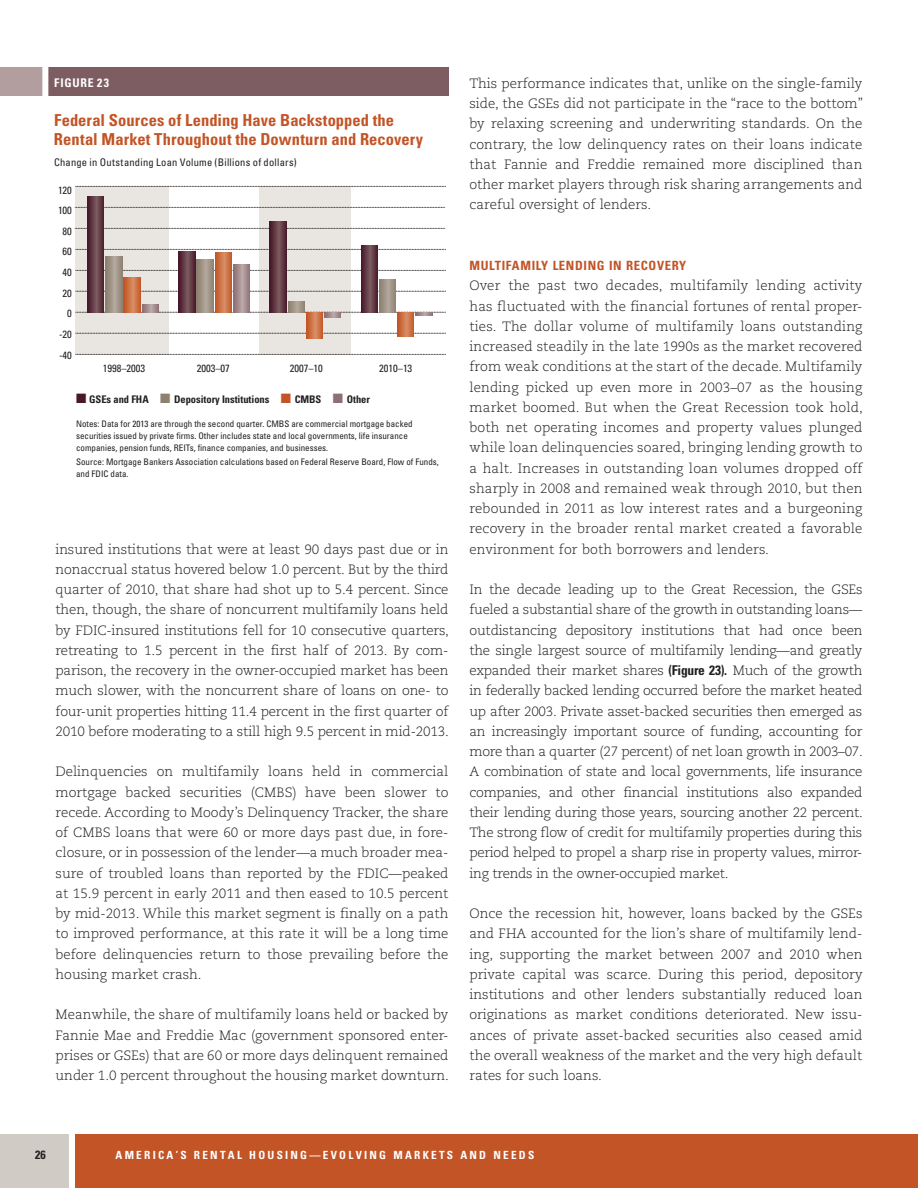
<style>
.page{position:relative;width:918px;height:1188px;background:#fff}
.page>*{position:absolute;margin:0;border:0;box-sizing:border-box;transform-origin:0 0}
.t1{font:700 condensed 16.5px/19.5px "Univers LT Std";letter-spacing:.005em;color:#c35426}
.body{font:300 13.5px/20.2px "Caecilia LT Std";color:#231f20;text-align:justify}
.Subhead{font:700 condensed 12.75px "Univers LT Std";letter-spacing:.05em;color:#c25426}
.t2{font:700 condensed 12px "Univers LT Std";letter-spacing:.06em;color:#fff}
.t3{font:700 condensed 12px "Univers LT Std";color:#231f20}
.t4{font:700 condensed 11.25px "Univers LT Std";letter-spacing:.2em;color:#fff}
.t5{font:condensed 10.5px "Univers LT Std";letter-spacing:.015em;color:#231f20}
.t6{font:700 condensed 10.5px "Univers LT Std";letter-spacing:-.005em;color:#231f20}
.t7{font:condensed 9px/12px "Univers LT Std";color:#231f20}
.s1{color:#48172b}
.s2{color:#8d8170}
.s3{color:#c35428}
.s4{color:#8d6f74}
.s5{font-family:"Univers LT Std";font-weight:700;font-stretch:condensed}
</style>
<div class="page">
<div style="left:0;top:1134px;width:918px;height:54px;background:#c25426"></div>
<div style="left:0;top:1134px;width:74px;height:54px;background:#d1cbc6"></div>
<div style="left:69px;top:1128px;width:6px;height:60px;background:#fff"></div>
<div style="left:75px;top:186px;width:94px;height:168px;background:#e9e5e0"></div>
<div style="left:260px;top:186px;width:91px;height:168px;background:#e9e5e0"></div>
<svg style="left:76px;top:354px;width:370px;height:1px"></svg>
<svg style="left:76px;top:249px;width:370px;height:1px"></svg>
<svg style="left:76px;top:270px;width:370px;height:1px"></svg>
<svg style="left:76px;top:291px;width:370px;height:1px"></svg>
<svg style="left:76px;top:312px;width:370px;height:1px"></svg>
<svg style="left:76px;top:333px;width:370px;height:1px"></svg>
<svg style="left:75px;top:228px;width:371px;height:1px"></svg>
<svg style="left:75px;top:207px;width:371px;height:1px"></svg>
<svg style="left:76px;top:186px;width:370px;height:1px"></svg>
<svg style="left:142px;top:304px;width:17px;height:8px"></svg>
<svg style="left:233px;top:265px;width:17px;height:47px"></svg>
<svg style="left:325px;top:312px;width:16px;height:6px"></svg>
<svg style="left:416px;top:312px;width:16px;height:4px"></svg>
<svg style="left:124px;top:278px;width:16px;height:34px"></svg>
<svg style="left:215px;top:253px;width:17px;height:59px"></svg>
<svg style="left:306px;top:312px;width:17px;height:26px"></svg>
<svg style="left:398px;top:312px;width:16px;height:25px"></svg>
<svg style="left:106px;top:257px;width:16px;height:55px"></svg>
<svg style="left:197px;top:259px;width:16px;height:53px"></svg>
<svg style="left:288px;top:302px;width:17px;height:10px"></svg>
<svg style="left:379px;top:280px;width:17px;height:32px"></svg>
<svg style="left:87px;top:196px;width:17px;height:116px;background:#603843"></svg>
<svg style="left:179px;top:251px;width:16px;height:61px"></svg>
<svg style="left:270px;top:222px;width:16px;height:90px"></svg>
<svg style="left:361px;top:245px;width:16px;height:67px"></svg>
<div style="left:0;top:67px;width:448px;height:29px;background:#7e5d62"></div>
<div style="left:0;top:67px;width:45px;height:29px;background:#b29d9f"></div>
<div style="left:42px;top:67px;width:6px;height:34px;background:#fff"></div>
<p class="t2" style="left:54px;top:75px;width:56px">FIGURE 23</p>
<p class="t1" style="left:54px;top:110px;width:371px">Federal Sources of Lending Have Backstopped the<br>Rental Market Throughout the Downturn and Recovery</p>
<p class="t5" style="left:54px;top:156px;width:244px">Change in Outstanding Loan Volume (Billions of dollars)</p>
<p class="t5" style="left:58px;top:183px;width:15px">120</p>
<p class="t5" style="left:58px;top:204px;width:15px">100</p>
<p class="t5" style="left:63px;top:224px;width:11px">80</p>
<p class="t5" style="left:63px;top:245px;width:11px">60</p>
<p class="t5" style="left:63px;top:266px;width:11px">40</p>
<p class="t5" style="left:63px;top:286px;width:11px">20</p>
<p class="t5" style="left:67px;top:307px;width:6px">0</p>
<p class="t5" style="left:59px;top:328px;width:14px">-20</p>
<p class="t5" style="left:59px;top:348px;width:14px">-40</p>
<p class="t5" style="left:103px;top:362px;width:44px">1998–2003</p>
<p class="t5" style="left:197px;top:362px;width:35px">2003–07</p>
<p class="t5" style="left:290px;top:362px;width:35px">2007–10</p>
<p class="t5" style="left:379px;top:362px;width:35px">2010–13</p>
<p class="t6" style="left:76px;top:393px;width:295px"><span class="s1">■</span> GSEs and FHA <span class="s2">■</span> Depository Institutions <span class="s3">■</span> CMBS <span class="s4">■</span> Other</p>
<p class="t7" style="left:76px;top:418px;width:338px">Notes: Data for 2013 are through the second quarter. CMBS are commercial mortgage backed securities issued by private firms. Other includes state and local governments, life insurance companies, pension funds, REITs, finance companies, and businesses.</p>
<p class="t7" style="left:76px;top:456px;width:364px">Source: Mortgage Bankers Association calculations based on Federal Reserve Board, Flow of Funds, and FDIC data.</p>
<p class="body" style="left:56px;top:539px;width:395px">insured institutions that were at least 90 days past due or in nonaccrual status hovered below 1.0 percent. But by the third quarter of 2010, that share had shot up to 5.4 percent. Since then, though, the share of noncurrent multifamily loans held by FDIC-insured institutions fell for 10 consecutive quarters, retreating to 1.5 percent in the first half of 2013. By com&shy;parison, the recovery in the owner-occupied market has been much slower, with the noncurrent share of loans on one- to four-unit properties hitting 11.4 percent in the first quarter of 2010 before moderating to a still high 9.5 percent in mid-2013.</p>
<p class="body" style="left:56px;top:762px;width:395px">Delinquencies on multifamily loans held in commercial mortgage backed securities (CMBS) have been slower to recede. According to Moody’s Delinquency Tracker, the share of CMBS loans that were 60 or more days past due, in fore&shy;closure, or in possession of the lender—a much broader mea&shy;sure of troubled loans than reported by the FDIC—peaked at 15.9 percent in early 2011 and then eased to 10.5 percent by mid-2013. While this market segment is finally on a path to improved performance, at this rate it will be a long time before delinquencies return to those prevailing before the housing market crash.</p>
<p class="body" style="left:56px;top:1005px;width:395px">Meanwhile, the share of multifamily loans held or backed by Fannie Mae and Freddie Mac (government sponsored enter&shy;prises or GSEs) that are 60 or more days delinquent remained under 1.0 percent throughout the housing market downturn.</p>
<p class="body" style="left:469px;top:73px;width:395px">This performance indicates that, unlike on the single-family side, the GSEs did not participate in the “race to the bottom” by relaxing screening and underwriting standards. On the contrary, the low delinquency rates on their loans indicate that Fannie and Freddie remained more disciplined than other market players through risk sharing arrangements and careful oversight of lenders.</p>
<p class="Subhead" style="left:469px;top:258px;width:218px">MULTIFAMILY LENDING IN RECOVERY</p>
<p class="body" style="left:469px;top:276px;width:395px">Over the past two decades, multifamily lending activity has fluctuated with the financial fortunes of rental proper&shy;ties. The dollar volume of multifamily loans outstanding increased steadily in the late 1990s as the market recovered from weak conditions at the start of the decade. Multifamily lending picked up even more in 2003–07 as the housing market boomed. But when the Great Recession took hold, both net operating incomes and property values plunged while loan delinquencies soared, bringing lending growth to a halt. Increases in outstanding loan volumes dropped off sharply in 2008 and remained weak through 2010, but then rebounded in 2011 as low interest rates and a burgeoning recovery in the broader rental market created a favorable environment for both borrowers and lenders.</p>
<p class="body" style="left:469px;top:580px;width:395px">In the decade leading up to the Great Recession, the GSEs fueled a substantial share of the growth in outstanding loans— outdistancing depository institutions that had once been the single largest source of multifamily lending—and greatly expanded their market shares <span class="s5">(Figure 23).</span> Much of the growth in federally backed lending occurred before the market heated up after 2003. Private asset-backed securities then emerged as an increasingly important source of funding, accounting for more than a quarter (27 percent) of net loan growth in 2003–07.<br>A combination of state and local governments, life insurance companies, and other financial institutions also expanded their lending during those years, sourcing another 22 percent.<br>The strong flow of credit for multifamily properties during this period helped to propel a sharp rise in property values, mirror&shy;ing trends in the owner-occupied market.</p>
<p class="body" style="left:469px;top:904px;width:395px">Once the recession hit, however, loans backed by the GSEs and FHA accounted for the lion’s share of multifamily lend&shy;ing, supporting the market between 2007 and 2010 when private capital was scarce. During this period, depository institutions and other lenders substantially reduced loan originations as market conditions deteriorated. New issu&shy;ances of private asset-backed securities also ceased amid the overall weakness of the market and the very high default rates for such loans.</p>
<p class="t3" style="left:35px;top:1148px;width:12px">26</p>
<p class="t4" style="left:116px;top:1148px;width:420px">AMERICA’S RENTAL HOUSING—EVOLVING MARKETS AND NEEDS</p>
</div>
